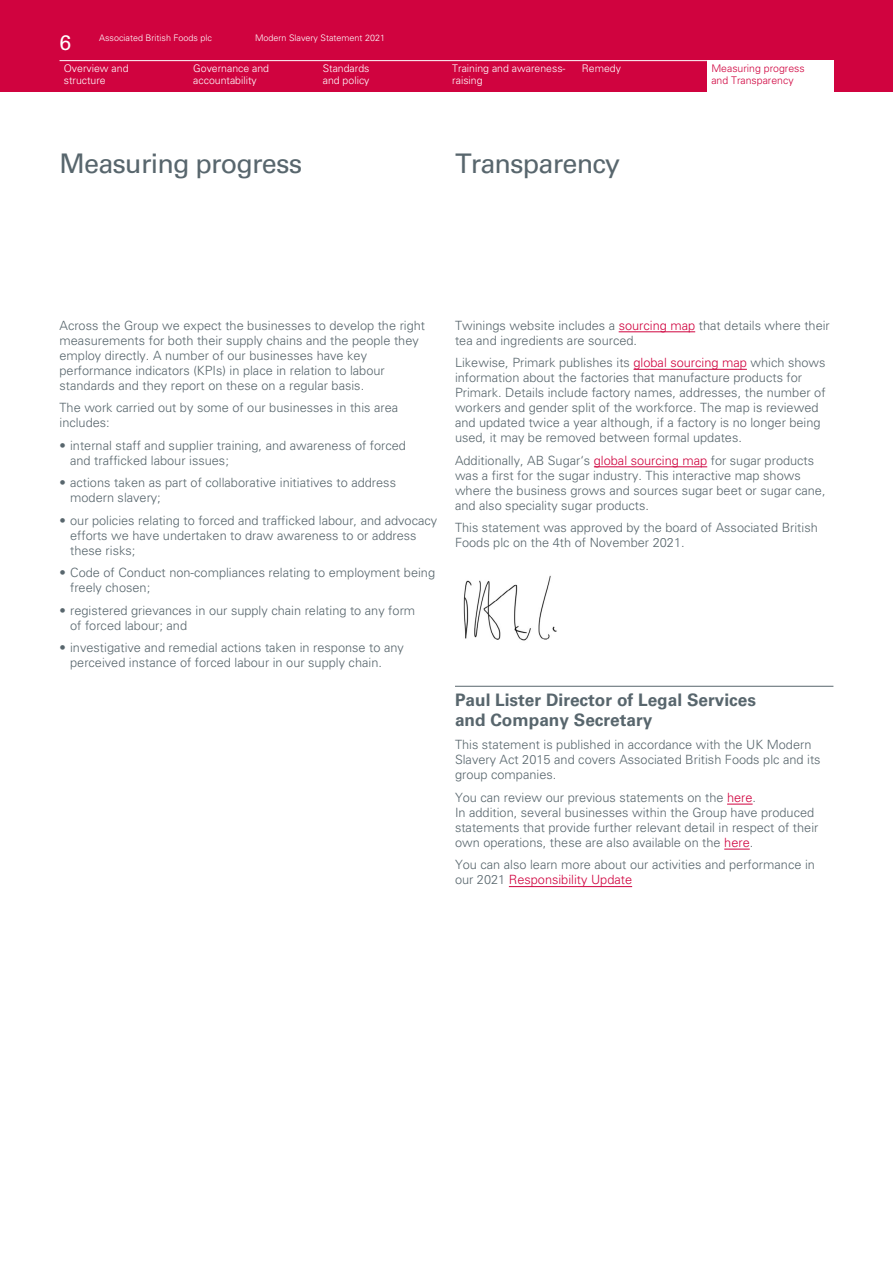
<style>
.page{position:relative;width:893px;height:1263px;background:#fff}
.page>*{position:absolute;margin:0;border:0;box-sizing:border-box;transform-origin:0 0}
.Page_Title{font:27px "Univers LT Std";letter-spacing:-.03em;color:#58666d}
.Running-Footers{font:21px "Univers LT Std";color:#fff}
.Heading{font:700 17.25px/20.2px "Univers LT Std";color:#58666d}
.Bodytext{font:300 12.75px/15px "Univers LT Std";color:#58666d}
.Running-Footers-2{font:300 10.5px/12px "Univers LT Std";color:#fff}
.Running-Footers-3{font:300 10.5px/12px "Univers LT Std";color:#d0033f}
.Running-Footers-4{font:300 9px "Univers LT Std";color:#fff}
.s1{color:#d0033f}
</style>
<div class="page">
<hr style="left:619px;top:331px;width:76px;height:1px;background:#d0033f">
<hr style="left:633px;top:369px;width:114px;height:1px;background:#d0033f">
<hr style="left:594px;top:466px;width:113px;height:1px;background:#d0033f">
<img style="left:463px;top:575px;width:94px;height:66px">
<hr style="left:455px;top:686px;width:378px;height:1px;background:#58666d">
<svg style="left:727px;top:804px;width:26px;height:1px"></svg>
<svg style="left:724px;top:849px;width:26px;height:1px"></svg>
<hr style="left:509px;top:886px;width:123px;height:1px;background:#d0033f">
<div style="left:0;top:0;width:893px;height:91px;background:#d0033f"></div>
<div style="left:707px;top:60px;width:126px;height:33px;background:#fff"></div>
<hr style="left:60px;top:60px;width:773px;height:1px;background:#fff">
<p class="Running-Footers" style="left:60px;top:30px;width:13px">6</p>
<p class="Running-Footers-4" style="left:99px;top:33px;width:115px">Associated British Foods plc</p>
<p class="Running-Footers-4" style="left:255px;top:33px;width:132px">Modern Slavery Statement 2021</p>
<p class="Running-Footers-2" style="left:64px;top:63px;width:66px">Overview and structure</p>
<p class="Running-Footers-2" style="left:452px;top:63px;width:115px">Training and awareness&shy;raising</p>
<p class="Running-Footers-2" style="left:193px;top:63px;width:77px">Governance and accountability</p>
<p class="Running-Footers-2" style="left:323px;top:63px;width:48px">Standards</p>
<p class="Running-Footers-2" style="left:582px;top:63px;width:41px">Remedy</p>
<p class="Running-Footers-2" style="left:323px;top:75px;width:48px">and policy</p>
<p class="Page_Title" style="left:60px;top:147px;width:244px">Measuring progress</p>
<p class="Page_Title" style="left:455px;top:147px;width:167px">Transparency</p>
<p class="Running-Footers-3" style="left:711px;top:63px;width:95px">Measuring progress and Transparency</p>
<p class="Bodytext" style="left:60px;top:318px;width:367px">Across the Group we expect the businesses to develop the right measurements for both their supply chains and the people they employ directly. A number of our businesses have key performance indicators (KPIs) in place in relation to labour standards and they report on these on a regular basis.</p>
<p class="Bodytext" style="left:60px;top:400px;width:340px">The work carried out by some of our businesses in this area includes:</p>
<p class="Bodytext" style="left:70px;top:438px;width:337px;text-indent:-11px">• internal staff and supplier training, and awareness of forced and trafficked labour issues;</p>
<p class="Bodytext" style="left:70px;top:475px;width:327px;text-indent:-11px">• actions taken as part of collaborative initiatives to address modern slavery;</p>
<p class="Bodytext" style="left:70px;top:513px;width:369px;text-indent:-11px">• our policies relating to forced and trafficked labour, and advocacy efforts we have undertaken to draw awareness to or address these risks;</p>
<p class="Bodytext" style="left:70px;top:565px;width:366px;text-indent:-11px">• Code of Conduct non-compliances relating to employment being freely chosen;</p>
<p class="Bodytext" style="left:70px;top:603px;width:347px;text-indent:-11px">• registered grievances in our supply chain relating to any form of forced labour; and</p>
<p class="Bodytext" style="left:70px;top:640px;width:335px;text-indent:-11px">• investigative and remedial actions taken in response to any perceived instance of forced labour in our supply chain.</p>
<p class="Bodytext" style="left:455px;top:318px;width:376px">Twinings website includes a <span class="s1">sourcing map</span> that details where their tea and ingredients are sourced.</p>
<p class="Bodytext" style="left:455px;top:355px;width:372px">Likewise, Primark publishes its <span class="s1">global sourcing map</span> which shows information about the factories that manufacture products for Primark. Details include factory names, addresses, the number of workers and gender split of the workforce. The map is reviewed and updated twice a year although, if a factory is no longer being used, it may be removed between formal updates.</p>
<p class="Bodytext" style="left:455px;top:453px;width:372px">Additionally, AB Sugar‘s <span class="s1">global sourcing map</span> for sugar products was a first for the sugar industry. This interactive map shows where the business grows and sources sugar beet or sugar cane, and also speciality sugar products.</p>
<p class="Bodytext" style="left:455px;top:520px;width:364px">This statement was approved by the board of Associated British<br>Foods plc on the 4th of November 2021.</p>
<p class="Heading" style="left:455px;top:689px;width:303px">Paul Lister Director of Legal Services and Company Secretary</p>
<p class="Bodytext" style="left:455px;top:737px;width:367px">This statement is published in accordance with the UK Modern<br>Slavery Act 2015 and covers Associated British Foods plc and its group companies.</p>
<p class="Bodytext" style="left:455px;top:790px;width:365px">You can review our previous statements on the <span class="s1">here</span>.<br>In addition, several businesses within the Group have produced statements that provide further relevant detail in respect of their own operations, these are also available on the <span class="s1">here</span>.</p>
<p class="Bodytext" style="left:455px;top:857px;width:361px">You can also learn more about our activities and performance in our 2021 <span class="s1">Responsibility Update</span></p>
</div>
